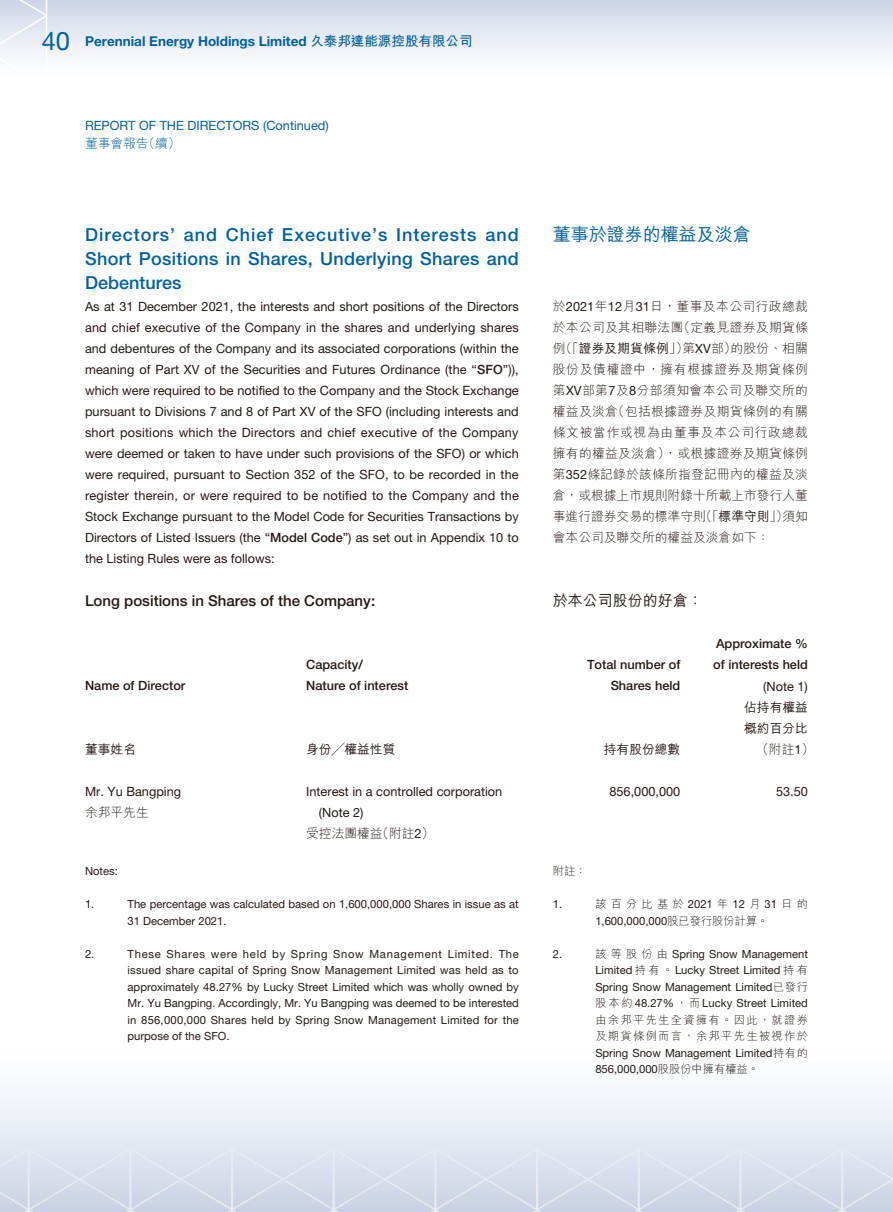
<style>
.page{position:relative;width:893px;height:1212px;background:#fff}
.page>*{position:absolute;margin:0;border:0;box-sizing:border-box;transform-origin:0 0}
.t1{font:500 18px/24px "Helvetica Neue LT Std";letter-spacing:.02em;color:#006098;text-align:justify}
.t2{font:500 18px "M Hei HK";color:#006098}
.t3{font:500 15px "Helvetica Neue LT Std";color:#231916}
.t4{font:500 15px "M Hei HK";color:#231916}
.t5{font:700 13.5px "Helvetica Neue LT Std";color:#006098}
.t6{font:12.75px/21px "Helvetica Neue LT Std";color:#231916;text-align:justify}
.t7{font:300 12.75px/21px "M Hei HK";color:#231916;text-align:justify}
.t8{font:500 12.75px/21px "Helvetica Neue LT Std";color:#231916}
.t9{font:12.75px "Helvetica Neue LT Std";color:#006098}
.t10{font:500 12.75px "M Hei HK";color:#231916}
.t11{font:300 12.75px "M Hei HK";color:#006098}
.t12{font:11.25px/16.5px "Helvetica Neue LT Std";color:#231916}
.t13{font:300 11.25px/16.5px "M Hei HK";letter-spacing:.12em;color:#231916}
.t14{font:300 11.25px "M Hei HK";letter-spacing:.37em;color:#231916}
.s1{font-weight:400;font-size:25.5px}
.s2{font-family:"M Hei HK"}
.s3{font-weight:500}
.s4{font-family:"Helvetica Neue LT Std";font-weight:400}
.s5{font-family:"M Hei HK";font-weight:300}
</style>
<div class="page">
<div style="left:0;top:0;width:893px;height:109px;background:linear-gradient(to bottom,#d3dae9,#fff)"></div>
<svg style="left:0;top:1093px;width:893px;height:54px"></svg>
<svg style="left:0;top:0;width:49px;height:109px"></svg>
<hr style="left:46px;top:0;width:1px;height:300px;background:#fff">
<svg style="left:0;top:1147px;width:893px;height:65px;background:#d7ddea"></svg>
<hr style="left:28px;top:1149px;width:1px;height:63px;background:#e7ebf3">
<p class="t5" style="left:42px;top:33px;width:432px"><span class="s1">40</span> Perennial Energy Holdings Limited <span class="s2">久泰邦達能源控股有限公司</span></p>
<p class="t9" style="left:85px;top:118px;width:245px">REPORT OF THE DIRECTORS (Continued)</p>
<p class="t11" style="left:85px;top:137px;width:97px">董事會報告（續）</p>
<h1 class="t1" style="left:85px;top:223px;width:435px">Directors’ and Chief Executive’s Interests and Short Positions in Shares, Underlying Shares and Debentures</h1>
<p class="t6" style="left:85px;top:296px;width:435px">As at 31 December 2021, the interests and short positions of the Directors and chief executive of the Company in the shares and underlying shares and debentures of the Company and its associated corporations (within the meaning of Part XV of the Securities and Futures Ordinance (the “<span class="s3">SFO</span>”)), which were required to be notified to the Company and the Stock Exchange pursuant to Divisions 7 and 8 of Part XV of the SFO (including interests and short positions which the Directors and chief executive of the Company were deemed or taken to have under such provisions of the SFO) or which were required, pursuant to Section 352 of the SFO, to be recorded in the register therein, or were required to be notified to the Company and the Stock Exchange pursuant to the Model Code for Securities Transactions by Directors of Listed Issuers (the “<span class="s3">Model Code</span>”) as set out in Appendix 10 to the Listing Rules were as follows:</p>
<p class="t3" style="left:85px;top:592px;width:292px">Long positions in Shares of the Company:</p>
<h1 class="t2" style="left:553px;top:222px;width:199px">董事於證券的權益及淡倉</h1>
<p class="t7" style="left:553px;top:296px;width:257px">於<span class="s4">2021</span>年<span class="s4">12</span>月<span class="s4">31</span>日，董事及本公司行政總裁於本公司及其相聯法團（定義見證券及期貨條例（「<span class="s3">證券及期貨條例</span>」）第<span class="s4">XV</span>部）的股份、相關股份及債權證中，擁有根據證券及期貨條例第<span class="s4">XV</span>部第<span class="s4">7</span>及<span class="s4">8</span>分部須知會本公司及聯交所的權益及淡倉（包括根據證券及期貨條例的有關條文被當作或視為由董事及本公司行政總裁擁有的權益及淡倉），或根據證券及期貨條例第<span class="s4">352</span>條記錄於該條所指登記冊內的權益及淡倉，或根據上市規則附錄十所載上市發行人董事進行證券交易的標準守則（「<span class="s3">標準守則</span>」）須知會本公司及聯交所的權益及淡倉如下：</p>
<p class="t4" style="left:553px;top:590px;width:151px">於本公司股份的好倉：</p>
<p class="t8" style="left:85px;top:675px;width:102px">Name of Director</p>
<p class="t8" style="left:306px;top:654px;width:104px">Capacity/<br>Nature of interest</p>
<p class="t8" style="left:587px;top:654px;width:95px;text-align:right">Total number of<br>Shares held</p>
<p class="t10" style="left:85px;top:740px;width:52px">董事姓名</p>
<p class="t10" style="left:306px;top:740px;width:91px">身份╱權益性質</p>
<p class="t10" style="left:604px;top:740px;width:78px">持有股份總數</p>
<p class="t8" style="left:713px;top:633px;width:96px">Approximate % of interests held</p>
<p class="t6" style="left:763px;top:675px;width:46px">(Note 1)</p>
<p class="t10" style="left:744px;top:698px;width:65px">佔持有權益</p>
<p class="t10" style="left:744px;top:719px;width:65px">概約百分比</p>
<p class="t7" style="left:756px;top:738px;width:60px">（附註<span class="s4">1</span>）</p>
<p class="t6" style="left:85px;top:780px;width:98px">Mr. Yu Bangping</p>
<p class="t7" style="left:85px;top:801px;width:65px">余邦平先生</p>
<p class="t6" style="left:319px;top:780px;width:185px;text-indent:-13px">Interest in a controlled corporation (Note 2)</p>
<p class="t7" style="left:306px;top:822px;width:130px">受控法團權益（附註<span class="s4">2</span>）</p>
<p class="t6" style="left:609px;top:780px;width:72px">856,000,000</p>
<p class="t6" style="left:776px;top:780px;width:33px">53.50</p>
<p class="t12" style="left:85px;top:863px;width:34px">Notes:</p>
<p class="t12" style="left:85px;top:896px;width:11px">1.</p>
<p class="t12" style="left:128px;top:896px;width:393px">The percentage was calculated based on 1,600,000,000 Shares in issue as at<br>31 December 2021.</p>
<p class="t12" style="left:85px;top:945px;width:11px">2.</p>
<p class="t12" style="left:128px;top:945px;width:393px;text-align:justify">These Shares were held by Spring Snow Management Limited. The issued share capital of Spring Snow Management Limited was held as to approximately 48.27% by Lucky Street Limited which was wholly owned by Mr. Yu Bangping. Accordingly, Mr. Yu Bangping was deemed to be interested in 856,000,000 Shares held by Spring Snow Management Limited for the purpose of the SFO.</p>
<p class="t13" style="left:553px;top:862px;width:35px">附註：</p>
<p class="t12" style="left:553px;top:896px;width:11px">1.</p>
<p class="t14" style="left:595px;top:898px;width:214px">該百分比基於<span class="s4">2021</span>年<span class="s4">12</span>月<span class="s4">31</span>日的</p>
<p class="t12" style="left:595px;top:912px;width:175px">1,600,000,000<span class="s5">股已發行股份計算。</span></p>
<p class="t12" style="left:553px;top:945px;width:11px">2.</p>
<p class="t12" style="left:595px;top:945px;width:214px;text-align:justify"><span class="s5">該等股份由</span> Spring Snow Management Limited <span class="s5">持有。</span>Lucky Street Limited <span class="s5">持有</span>Spring Snow Management Limited<span class="s5">已發行股本約</span> 48.27% <span class="s5">，而</span> Lucky Street Limited</p>
<p class="t13" style="left:595px;top:1011px;width:214px">由余邦平先生全資擁有。因此，就證券及期貨條例而言，余邦平先生被視作於</p>
<p class="t12" style="left:595px;top:1044px;width:214px">Spring Snow Management Limited<span class="s5">持有的<br></span>856,000,000<span class="s5">股股份中擁有權益。</span></p>
</div>
